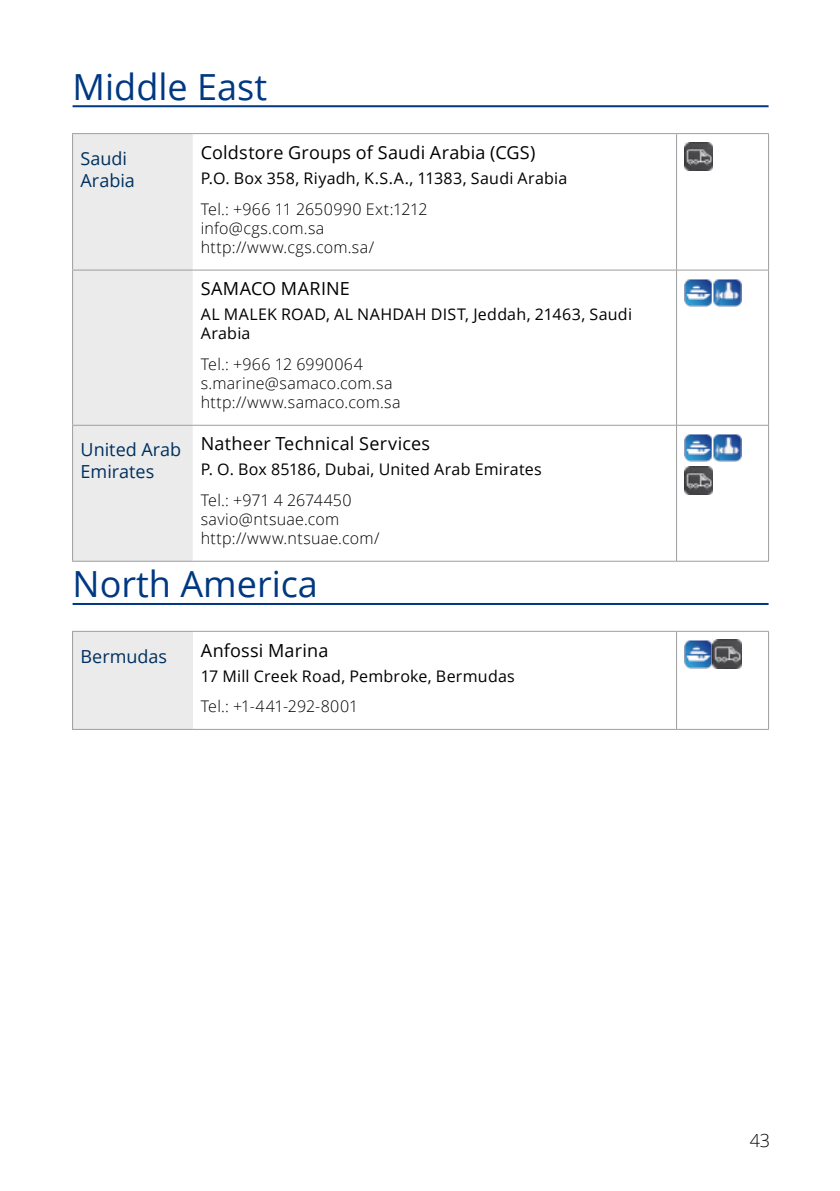
<style>
.page{position:relative;width:840px;height:1191px;background:#fff}
.page>*{position:absolute;margin:0;border:0;box-sizing:border-box;transform-origin:0 0}
.t1{font:36px "Open Sans";color:#003882}
.t2{font:18px "Open Sans";letter-spacing:.01em;color:#000}
.t3{font:18px/21.6px "Open Sans";color:#00305e}
.t4{font:300 18px "Open Sans";color:#000}
.t5{font:300 16px/19.2px "Open Sans";letter-spacing:.015em;color:#000}
.t6{font:16px/19.2px "Open Sans";letter-spacing:.015em;color:#000}
</style>
<div class="page">
<div style="left:73px;top:134px;width:119px;height:427px;background:#ebebec"></div>
<hr style="left:192px;top:133px;width:484px;height:1px;background:#9c9e9f">
<hr style="left:676px;top:133px;width:92px;height:1px;background:#9c9e9f">
<hr style="left:72px;top:133px;width:120px;height:1px;background:#9c9e9f">
<hr style="left:72px;top:134px;width:1px;height:135px;background:#9c9e9f">
<hr style="left:72px;top:269px;width:120px;height:1px;background:#9c9e9f">
<hr style="left:72px;top:270px;width:1px;height:155px;background:#9c9e9f">
<hr style="left:192px;top:269px;width:484px;height:1px;background:#9c9e9f">
<hr style="left:72px;top:425px;width:120px;height:1px;background:#9c9e9f">
<hr style="left:72px;top:426px;width:1px;height:135px;background:#9c9e9f">
<hr style="left:72px;top:561px;width:120px;height:1px;background:#9c9e9f">
<hr style="left:192px;top:425px;width:484px;height:1px;background:#9c9e9f">
<hr style="left:192px;top:561px;width:484px;height:1px;background:#9c9e9f">
<hr style="left:675px;top:134px;width:1px;height:136px;background:#9c9e9f">
<hr style="left:767px;top:134px;width:1px;height:136px;background:#9c9e9f">
<hr style="left:676px;top:270px;width:92px;height:1px;background:#9c9e9f">
<hr style="left:675px;top:270px;width:1px;height:155px;background:#9c9e9f">
<hr style="left:767px;top:270px;width:1px;height:155px;background:#9c9e9f">
<hr style="left:676px;top:425px;width:92px;height:1px;background:#9c9e9f">
<hr style="left:675px;top:425px;width:1px;height:136px;background:#9c9e9f">
<hr style="left:767px;top:425px;width:1px;height:136px;background:#9c9e9f">
<hr style="left:676px;top:561px;width:92px;height:1px;background:#9c9e9f">
<hr style="left:72px;top:105px;width:696px;height:2px;background:#003882">
<img style="left:684px;top:142px;width:28px;height:28px">
<img style="left:684px;top:279px;width:56px;height:27px">
<img style="left:684px;top:434px;width:56px;height:27px">
<img style="left:684px;top:466px;width:28px;height:29px">
<div style="left:72px;top:631px;width:120px;height:98px;background:#ebebec"></div>
<hr style="left:192px;top:631px;width:484px;height:1px;background:#9c9e9f">
<hr style="left:676px;top:631px;width:92px;height:1px;background:#9c9e9f">
<hr style="left:72px;top:631px;width:120px;height:1px;background:#9c9e9f">
<hr style="left:72px;top:632px;width:1px;height:97px;background:#9c9e9f">
<hr style="left:72px;top:729px;width:120px;height:1px;background:#9c9e9f">
<hr style="left:192px;top:729px;width:484px;height:1px;background:#9c9e9f">
<hr style="left:675px;top:632px;width:1px;height:97px;background:#9c9e9f">
<hr style="left:767px;top:632px;width:1px;height:97px;background:#9c9e9f">
<hr style="left:676px;top:729px;width:92px;height:1px;background:#9c9e9f">
<hr style="left:72px;top:603px;width:696px;height:2px;background:#003882">
<img style="left:684px;top:640px;width:56px;height:28px">
<h1 class="t1" style="left:72px;top:62px;width:196px">Middle East</h1>
<p class="t3" style="left:80px;top:147px;width:56px">Saudi<br>Arabia</p>
<p class="t2" style="left:201px;top:140px;width:336px">Coldstore Groups of Saudi Arabia (CGS)</p>
<p class="t6" style="left:200px;top:168px;width:368px">P.O. Box 358, Riyadh, K.S.A., 11383, Saudi Arabia</p>
<p class="t5" style="left:200px;top:199px;width:228px">Tel.: +966 11 2650990 Ext:1212 info@cgs.com.sa http://www.cgs.com.sa/</p>
<p class="t2" style="left:200px;top:276px;width:151px">SAMACO MARINE</p>
<p class="t6" style="left:200px;top:304px;width:432px">AL MALEK ROAD, AL NAHDAH DIST, Jeddah, 21463, Saudi<br>Arabia</p>
<p class="t5" style="left:200px;top:354px;width:201px">Tel.: +966 12 6990064 s.marine@samaco.com.sa http://www.samaco.com.sa</p>
<p class="t3" style="left:80px;top:438px;width:102px">United Arab<br>Emirates</p>
<p class="t2" style="left:201px;top:431px;width:231px">Natheer Technical Services</p>
<p class="t6" style="left:200px;top:459px;width:342px">P. O. Box 85186, Dubai, United Arab Emirates</p>
<p class="t5" style="left:200px;top:490px;width:180px">Tel.: +971 4 2674450 savio@ntsuae.com http://www.ntsuae.com/</p>
<h1 class="t1" style="left:72px;top:559px;width:247px">North America</h1>
<p class="t3" style="left:80px;top:645px;width:88px">Bermudas</p>
<p class="t2" style="left:201px;top:638px;width:129px">Anfossi Marina</p>
<p class="t6" style="left:200px;top:666px;width:315px">17 Mill Creek Road, Pembroke, Bermudas</p>
<p class="t5" style="left:200px;top:696px;width:159px">Tel.: +1-441-292-8001</p>
<p class="t4" style="left:749px;top:1128px;width:22px">43</p>
</div>
